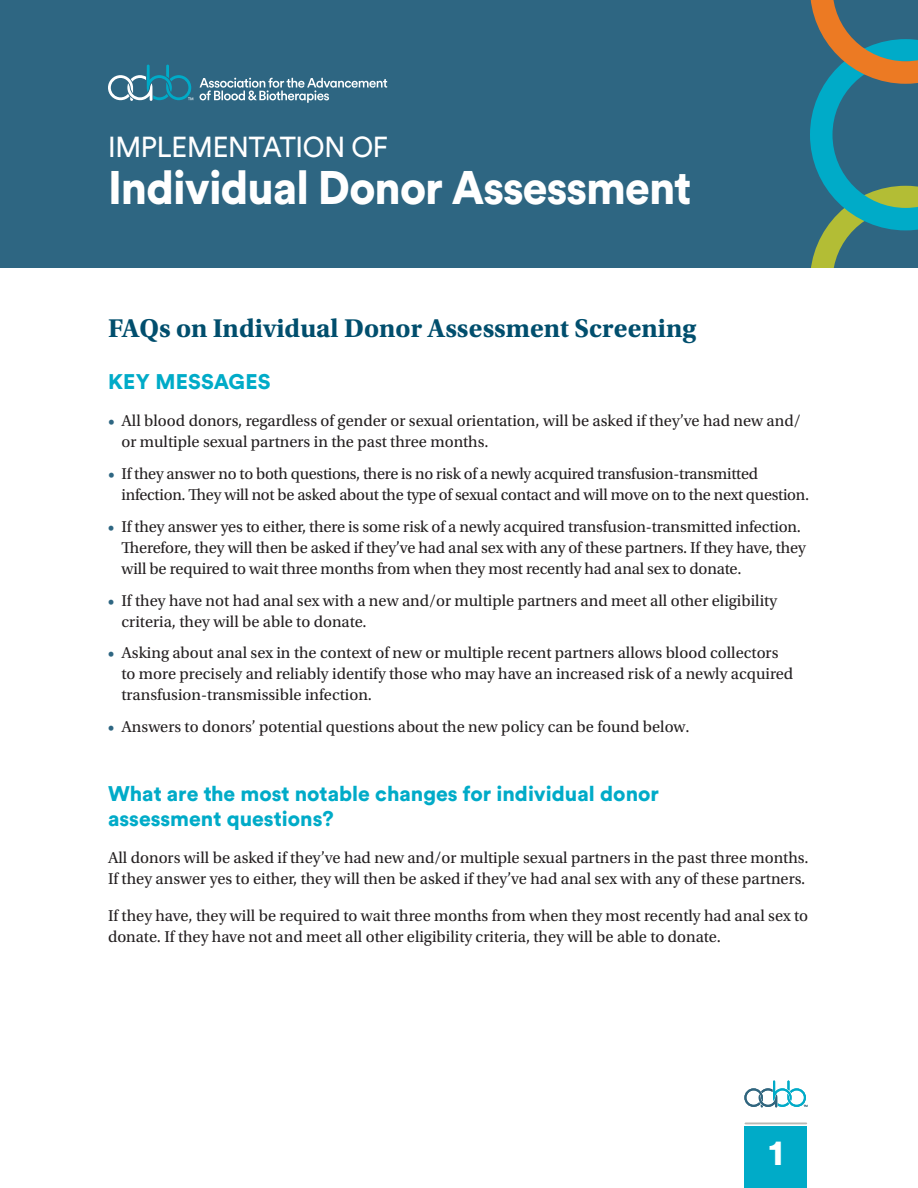
<style>
.page{position:relative;width:918px;height:1188px;background:#fff}
.page>*{position:absolute;margin:0;border:0;box-sizing:border-box;transform-origin:0 0}
.t1{font:46.65px "Circular Std Black";letter-spacing:-.02em;color:#fff;scale:.95 1}
.t2{font:36px "Circular Std Black";color:#fff}
.t3{font:28.65px "Circular Std";letter-spacing:-.01em;color:#fff;scale:.95 1}
.t4{font:700 27px "Utopia Std";color:#014e6d}
.t5{font:21px/25.2px "Circular Std Black";color:#00abc8}
.t6{font:16.5px/21px "Utopia Std";color:#231f20}
.s1{color:#2e6682}
</style>
<div class="page">
<div style="left:0;top:0;width:918px;height:269px;background:#2e6682"></div>
<svg style="left:810px;top:0;width:108px;height:269px"></svg>
<svg style="left:200px;top:78px;width:187px;height:25px"></svg>
<svg style="left:108px;top:65px;width:85px;height:36px"></svg>
<svg style="left:744px;top:1081px;width:63px;height:26px"></svg>
<hr style="left:745px;top:1123px;width:61px;height:1px;background:#bab8b4">
<div style="left:745px;top:1127px;width:62px;height:61px;background:#00abc8"></div>
<h3 class="t3" style="left:108px;top:130px;width:296px">IMPLEMENTATION OF</h3>
<h1 class="t1" style="left:108px;top:157px;width:616px">Individual Donor Assessment</h1>
<h3 class="t4" style="left:108px;top:312px;width:590px">FAQs on Individual Donor Assessment Screening</h3>
<p class="t5" style="left:108px;top:369px;width:164px">KEY MESSAGES</p>
<p class="t6" style="left:121px;top:411px;width:681px;text-indent:-13px"><span class="s1">•</span> All blood donors, regardless of gender or sexual orientation, will be asked if they’ve had new and/ or multiple sexual partners in the past three months.</p>
<p class="t6" style="left:122px;top:464px;width:689px;text-indent:-14px"><span class="s1">•</span> If they answer no to both questions, there is no risk of a newly acquired transfusion-transmitted infection. They will not be asked about the type of sexual contact and will move on to the next question.</p>
<p class="t6" style="left:121px;top:516px;width:686px;text-indent:-13px"><span class="s1">•</span> If they answer yes to either, there is some risk of a newly acquired transfusion-transmitted infection.<br>Therefore, they will then be asked if they’ve had anal sex with any of these partners. If they have, they will be required to wait three months from when they most recently had anal sex to donate.</p>
<p class="t6" style="left:121px;top:590px;width:657px;text-indent:-13px"><span class="s1">•</span> If they have not had anal sex with a new and/or multiple partners and meet all other eligibility criteria, they will be able to donate.</p>
<p class="t6" style="left:121px;top:643px;width:673px;text-indent:-13px"><span class="s1">•</span> Asking about anal sex in the context of new or multiple recent partners allows blood collectors to more precisely and reliably identify those who may have an increased risk of a newly acquired transfusion-transmissible infection.</p>
<p class="t6" style="left:108px;top:717px;width:583px"><span class="s1">•</span> Answers to donors’ potential questions about the new policy can be found below.</p>
<p class="t5" style="left:108px;top:780px;width:553px">What are the most notable changes for individual donor assessment questions?</p>
<p class="t6" style="left:108px;top:848px;width:702px">All donors will be asked if they’ve had new and/or multiple sexual partners in the past three months.<br>If they answer yes to either, they will then be asked if they’ve had anal sex with any of these partners.</p>
<p class="t6" style="left:108px;top:906px;width:702px">If they have, they will be required to wait three months from when they most recently had anal sex to donate. If they have not and meet all other eligibility criteria, they will be able to donate.</p>
<h2 class="t2" style="left:768px;top:1129px;width:17px">1</h2>
</div>
